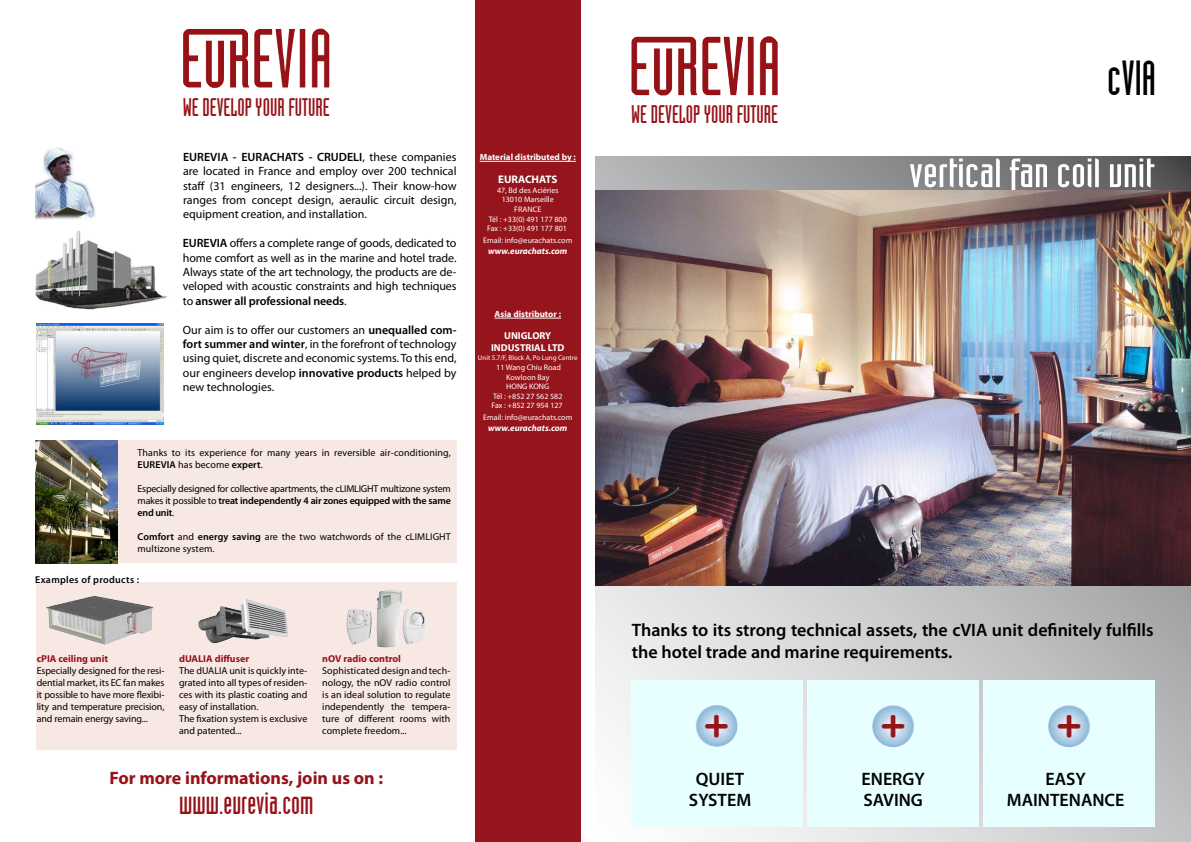
<style>
.page{position:relative;width:1191px;height:842px;background:#fff}
.page>*{position:absolute;margin:0;border:0;box-sizing:border-box;transform-origin:0 0}
.t1{font:48px "Industria Solid";color:#000}
.t2{font:45.6px "OCRA Std";color:#97141b}
.t3{font:40px "Industria Solid";color:#fff;scale:1.25 1}
.t4{font:30px "Industria Solid";color:#961218}
.t5{font:24.8px "Industria Solid";color:#961218}
.t6{font:600 18px/21.6px "Myriad Pro";color:#000}
.t7{font:700 18px "Myriad Pro";color:#961218}
.t8{font:12px/14.4px "Myriad Pro";color:#000;text-align:justify}
.t9{font:700 11px "Myriad Pro";color:#fff}
.t10{font:10px/12px "Myriad Pro";color:#000;text-align:justify}
.t11{font:700 10px "Myriad Pro";color:#96141b}
.t12{font:700 10px/12px "Myriad Pro";color:#fff;text-align:center}
.t13{font:600 10px "Myriad Pro";letter-spacing:.03em;color:#000}
.t14{font:700 9px "Myriad Pro";color:#fff}
.t15{font:italic 700 9px "Myriad Pro";color:#fff}
.t16{font:8px/9.6px "Myriad Pro";color:#fff;text-align:center}
.t17{font:7px "Myriad Pro";color:#fff}
.s1{font-weight:600}
</style>
<div class="page">
<svg style="left:595px;top:156px;width:595px;height:686px;background:#c1c2c3"></svg>
<img style="left:631px;top:36px;width:146px;height:59px">
<div style="left:631px;top:680px;width:171px;height:147px;background:#e8ffff"></div>
<img style="left:712px;top:705px;width:26px;height:37px">
<div style="left:807px;top:680px;width:171px;height:146px;background:#e8ffff"></div>
<div style="left:982px;top:680px;width:172px;height:147px;background:#e8ffff"></div>
<img style="left:889px;top:705px;width:25px;height:37px">
<img style="left:1065px;top:705px;width:25px;height:37px">
<img style="left:595px;top:190px;width:595px;height:396px">
<div style="left:60px;top:441px;width:396px;height:122px;background:#f7e8e3"></div>
<div style="left:475px;top:0;width:105px;height:842px;background:#96141b"></div>
<svg style="left:494px;top:318px;width:19px;height:1px"></svg>
<hr style="left:513px;top:318px;width:48px;height:1px;background:#fff">
<hr style="left:480px;top:161px;width:96px;height:1px;background:#fff">
<img style="left:183px;top:29px;width:146px;height:59px">
<img style="left:36px;top:441px;width:82px;height:123px">
<div style="left:36px;top:583px;width:420px;height:167px;background:#f7e8e3"></div>
<img style="left:93px;top:596px;width:60px;height:49px">
<img style="left:198px;top:598px;width:90px;height:46px">
<img style="left:392px;top:590px;width:11px;height:27px">
<img style="left:35px;top:230px;width:132px;height:79px">
<img style="left:37px;top:323px;width:127px;height:102px">
<img style="left:36px;top:148px;width:59px;height:71px">
<h3 class="t5" style="left:183px;top:93px;width:148px">O= &lt;=N=DGH QGMJ &gt;MLMJ=</h3>
<p class="t8" style="left:183px;top:149px;width:275px"><span class="s1">EUREVIA - EURACHATS - CRUDELI</span>, these companies are located in France and employ over 200 technical staff (31 engineers, 12 designers...). Their know-how ranges from concept design, aeraulic circuit design, equipment creation, and installation.</p>
<p class="t8" style="left:183px;top:236px;width:275px"><span class="s1">EUREVIA</span> offers a complete range of goods, dedicated to home comfort as well as in the marine and hotel trade.<br>Always state of the art technology, the products are de&shy;veloped with acoustic constraints and high techniques to <span class="s1">answer all professional needs</span>.</p>
<p class="t8" style="left:183px;top:322px;width:275px">Our aim is to offer our customers an <span class="s1">unequalled com&shy;fort summer and winter</span>, in the forefront of technology using quiet, discrete and economic systems. To this end, our engineers develop <span class="s1">innovative products</span> helped by new technologies.</p>
<p class="t10" style="left:137px;top:447px;width:315px">Thanks to its experience for many years in reversible air-conditioning,<br><span class="s1">EUREVIA</span> has become <span class="s1">expert</span>.</p>
<p class="t10" style="left:137px;top:483px;width:315px">Especially designed for collective apartments, the cLIMLIGHT multizone system makes it possible to <span class="s1">treat independently 4 air zones equipped with the same end unit</span>.</p>
<p class="t10" style="left:137px;top:531px;width:315px"><span class="s1">Comfort</span> and <span class="s1">energy saving</span> are the two watchwords of the cLIMLIGHT multizone system.</p>
<p class="t13" style="left:35px;top:573px;width:105px">Examples of products :</p>
<p class="t14" style="left:480px;top:152px;width:98px">Material distributed by :</p>
<p class="t9" style="left:498px;top:172px;width:61px">EURACHATS</p>
<p class="t16" style="left:487px;top:185px;width:81px">47, Bd des Aciéries<br>13010 Marseille<br>FRANCE<br>Tél : +33(0) 491 177 800<br>Fax : +33(0) 491 177 801</p>
<p class="t16" style="left:483px;top:236px;width:91px">Email: info@eurachats.com</p>
<p class="t15" style="left:488px;top:245px;width:81px">www.eurachats.com</p>
<p class="t14" style="left:494px;top:308px;width:68px">Asia distributor :</p>
<p class="t12" style="left:491px;top:329px;width:75px">UNIGLORY<br>INDUSTRIAL LTD</p>
<p class="t17" style="left:478px;top:354px;width:101px">Unit 5.7/F, Block A, Po Lung Centre</p>
<p class="t16" style="left:491px;top:362px;width:73px">11 Wang Chiu Road<br>Kowloon Bay<br>HONG KONG<br>Tél : +852 27 562 582<br>Fax : +852 27 954 127</p>
<p class="t16" style="left:483px;top:413px;width:91px">Email: info@eurachats.com</p>
<p class="t15" style="left:488px;top:422px;width:81px">www.eurachats.com</p>
<p class="t11" style="left:37px;top:652px;width:73px">cPIA ceiling unit</p>
<p class="t10" style="left:37px;top:664px;width:129px">Especially designed for the resi&shy;dential market, its EC fan makes it possible to have more flexibi&shy;lity and temperature precision, and remain energy saving...</p>
<p class="t11" style="left:179px;top:652px;width:72px">dUALIA diffuser</p>
<p class="t10" style="left:179px;top:664px;width:130px;text-align:left">The dUALIA unit is quickly inte&shy;grated into all types of residen&shy;ces with its plastic coating and easy of installation.<br>The fixation system is exclusive and patented...</p>
<p class="t11" style="left:322px;top:652px;width:80px">nOV radio control</p>
<p class="t10" style="left:322px;top:665px;width:130px">Sophisticated design and tech&shy;nology, the nOV radio control is an ideal solution to regulate independently the tempera&shy;ture of different rooms with complete freedom...</p>
<h3 class="t7" style="left:109px;top:766px;width:275px">For more informations, join us on :</h3>
<h3 class="t4" style="left:179px;top:787px;width:136px">mmm*[kh[l_W*Yec</h3>
<h3 class="t5" style="left:631px;top:101px;width:148px">O= &lt;=N=DGH QGMJ &gt;MLMJ=</h3>
<h1 class="t1" style="left:1107px;top:52px;width:50px">YNA9</h1>
<h3 class="t3" style="left:909px;top:151px;width:198px">l[hj_YWb \Wd Ye_b kd_j</h3>
<h3 class="t6" style="left:632px;top:619px;width:523px">Thanks to its strong technical assets, the cVIA unit definitely fulfills the hotel trade and marine requirements.</h3>
<h2 class="t2" style="left:700px;top:701px;width:34px">+</h2>
<h3 class="t6" style="left:689px;top:767px;width:64px;text-align:center">QUIET<br>SYSTEM</h3>
<h3 class="t6" style="left:861px;top:767px;width:65px">ENERGY<br>SAVING</h3>
<h3 class="t6" style="left:1007px;top:767px;width:119px;text-align:center">EASY<br>MAINTENANCE</h3>
<h2 class="t2" style="left:877px;top:701px;width:34px">+</h2>
<h2 class="t2" style="left:1052px;top:701px;width:34px">+</h2>
</div>
